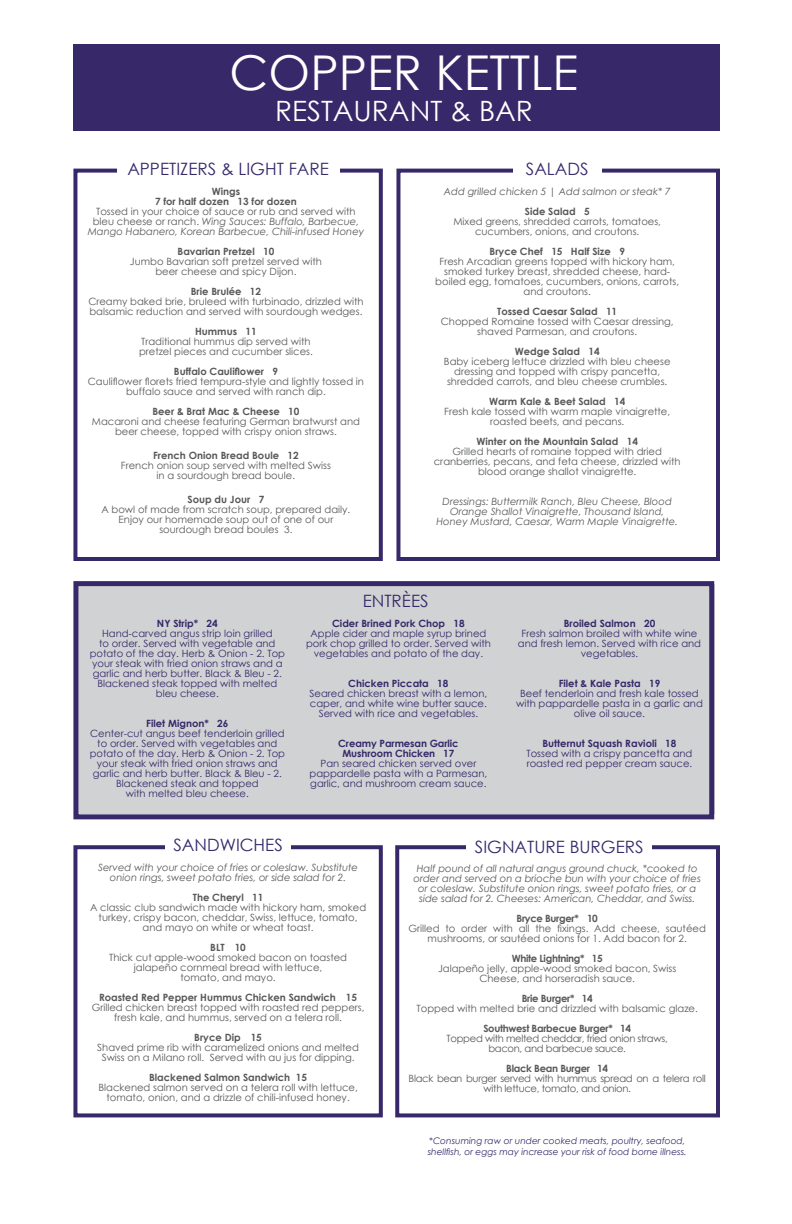
<style>
.page{position:relative;width:792px;height:1224px;background:#fff}
.page>*{position:absolute;margin:0;border:0;box-sizing:border-box;transform-origin:0 0}
.t1{font:48px "Century Gothic";color:#fff}
.t2{font:28px "Century Gothic";color:#fff}
.t3{font:17px "Century Gothic";color:#362869}
.t4{font:10px/10px "Century Gothic";color:#57585a;text-align:center}
.t5{font:10px/10px "Century Gothic";color:#362869;text-align:center}
.t6{font:italic 10px/10px "Century Gothic";color:#57585a;text-align:center}
.t7{font:700 10px/10px "Century Gothic";color:#57585a;text-align:center}
.t8{font:700 10px/10px "Century Gothic";color:#362869;text-align:center}
.t9{font:10px/10px "Century Gothic";letter-spacing:-.03em;color:#57585a;text-align:center}
.t10{font:700 10px "Century Gothic";letter-spacing:-.03em;color:#57585a}
.t11{font:italic 9px/11px "Century Gothic";color:#362869}
.s1{font-style:normal}
.s2{font-weight:700}
</style>
<div class="page">
<div style="left:73px;top:44px;width:647px;height:86px;background:#362869"></div>
<div style="left:73px;top:169px;width:310px;height:392px;border:4px solid #362869"></div>
<div style="left:117px;top:162px;width:223px;height:19px;background:#fff"></div>
<div style="left:396px;top:169px;width:324px;height:392px;border:4px solid #362869"></div>
<div style="left:513px;top:162px;width:88px;height:19px;background:#fff"></div>
<div style="left:73px;top:845px;width:310px;height:272px;border:4px solid #362869"></div>
<div style="left:166px;top:838px;width:125px;height:16px;background:#fff"></div>
<div style="left:395px;top:845px;width:325px;height:272px;border:4px solid #362869"></div>
<div style="left:467px;top:840px;width:185px;height:19px;background:#fff"></div>
<div style="left:77px;top:584px;width:637px;height:230px;background:#d1d2d4"></div>
<div style="left:73px;top:581px;width:641px;height:238px;border:5px solid #362869"></div>
<p class="t1" style="left:230px;top:39px;width:350px">COPPER KETTLE</p>
<p class="t2" style="left:275px;top:92px;width:259px">RESTAURANT &amp; BAR</p>
<p class="t3" style="left:127px;top:157px;width:203px">APPETIZERS &amp; LIGHT FARE</p>
<p class="t7" style="left:155px;top:186px;width:143px">Wings<br>7 for half dozen 13 for dozen</p>
<p class="t6" style="left:88px;top:206px;width:278px"><span class="s1">Tossed in your choice of sauce or rub and served with bleu cheese or ranch.</span> Wing Sauces: Buffalo, Barbecue,<br>Mango Habanero, Korean Barbecue, Chili-infused Honey</p>
<p class="t7" style="left:178px;top:246px;width:98px">Bavarian Pretzel 10</p>
<p class="t4" style="left:130px;top:256px;width:193px">Jumbo Bavarian soft pretzel served with beer cheese and spicy Dijon.</p>
<p class="t7" style="left:191px;top:286px;width:72px">Brie Brulée 12</p>
<p class="t4" style="left:88px;top:296px;width:277px;text-align:left">Creamy baked brie, bruleed with turbinado, drizzled with balsamic reduction and served with sourdough wedges.</p>
<p class="t7" style="left:195px;top:326px;width:63px">Hummus 11</p>
<p class="t4" style="left:139px;top:336px;width:175px;text-align:left">Traditional hummus dip served with pretzel pieces and cucumber slices.</p>
<p class="t7" style="left:174px;top:366px;width:105px">Buffalo Cauliflower 9</p>
<p class="t4" style="left:88px;top:376px;width:278px">Cauliflower florets fried tempura-style and lightly tossed in buffalo sauce and served with ranch dip.</p>
<p class="t7" style="left:152px;top:406px;width:149px">Beer &amp; Brat Mac &amp; Cheese 10</p>
<p class="t4" style="left:92px;top:416px;width:270px">Macaroni and cheese featuring German bratwurst and beer cheese, topped with crispy onion straws.</p>
<p class="t4" style="left:121px;top:450px;width:212px"><span class="s2">French Onion Bread Boule 12<br></span>French onion soup served with melted Swiss in a sourdough bread boule.</p>
<p class="t4" style="left:101px;top:494px;width:250px"><span class="s2">Soup du Jour 7<br></span>A bowl of made from scratch soup, prepared daily.<br>Enjoy our homemade soup out of one of our sourdough bread boules 3.</p>
<p class="t3" style="left:526px;top:157px;width:64px">SALADS</p>
<p class="t6" style="left:444px;top:186px;width:228px">Add grilled chicken 5 | Add salmon or steak* 7</p>
<p class="t7" style="left:525px;top:206px;width:66px">Side Salad 5</p>
<p class="t4" style="left:453px;top:216px;width:209px">Mixed greens, shredded carrots, tomatoes,</p>
<p class="t4" style="left:475px;top:226px;width:166px">cucumbers, onions, and croutons.</p>
<p class="t7" style="left:490px;top:246px;width:137px">Bryce Chef 15 Half Size 9</p>
<p class="t4" style="left:435px;top:256px;width:245px">Fresh Arcadian greens topped with hickory ham, smoked turkey breast, shredded cheese, hard&shy;boiled egg, tomatoes, cucumbers, onions, carrots, and croutons.</p>
<p class="t7" style="left:497px;top:306px;width:122px">Tossed Caesar Salad 11</p>
<p class="t4" style="left:441px;top:316px;width:234px">Chopped Romaine tossed with Caesar dressing, shaved Parmesan, and croutons.</p>
<p class="t7" style="left:515px;top:346px;width:86px">Wedge Salad 14</p>
<p class="t4" style="left:444px;top:356px;width:228px">Baby iceberg lettuce drizzled with bleu cheese dressing and topped with crispy pancetta, shredded carrots, and bleu cheese crumbles.</p>
<p class="t7" style="left:489px;top:396px;width:138px">Warm Kale &amp; Beet Salad 14</p>
<p class="t4" style="left:444px;top:406px;width:227px">Fresh kale tossed with warm maple vinaigrette, roasted beets, and pecans.</p>
<p class="t7" style="left:477px;top:436px;width:163px">Winter on the Mountain Salad 14</p>
<p class="t4" style="left:434px;top:446px;width:248px">Grilled hearts of romaine topped with dried cranberries, pecans, and feta cheese, drizzled with blood orange shallot vinaigrette.</p>
<p class="t6" style="left:436px;top:496px;width:243px">Dressings: Buttermilk Ranch, Bleu Cheese, Blood<br>Orange Shallot Vinaigrette, Thousand Island,<br>Honey Mustard, Caesar, Warm Maple Vinaigrette.</p>
<p class="t8" style="left:157px;top:618px;width:62px">NY Strip* 24</p>
<p class="t5" style="left:90px;top:628px;width:197px">Hand-carved angus strip loin grilled<br>to order. Served with vegetable and potato of the day. Herb &amp; Onion - 2. Top your steak with fried onion straws and a garlic and herb butter. Black &amp; Bleu - 2.<br>Blackened steak topped with melted bleu cheese.</p>
<p class="t8" style="left:146px;top:718px;width:84px">Filet Mignon* 26</p>
<p class="t5" style="left:90px;top:728px;width:197px">Center-cut angus beef tenderloin grilled to order. Served with vegetables and potato of the day. Herb &amp; Onion - 2. Top your steak with fried onion straws and garlic and herb butter. Black &amp; Bleu - 2.<br>Blackened steak and topped<br>with melted bleu cheese.</p>
<p class="t3" style="left:363px;top:589px;width:67px">ENTRÈES</p>
<p class="t8" style="left:332px;top:618px;width:134px">Cider Brined Pork Chop 18</p>
<p class="t5" style="left:306px;top:628px;width:186px">Apple cider and maple syrup brined pork chop grilled to order. Served with vegetables and potato of the day.</p>
<p class="t8" style="left:348px;top:678px;width:102px">Chicken Piccata 18</p>
<p class="t5" style="left:310px;top:688px;width:179px">Seared chicken breast with a lemon, caper, and white wine butter sauce.<br>Served with rice and vegetables.</p>
<p class="t8" style="left:338px;top:738px;width:122px">Creamy Parmesan Garlic<br>Mushroom Chicken 17</p>
<p class="t5" style="left:310px;top:758px;width:179px">Pan seared chicken served over pappardelle pasta with a Parmesan, garlic, and mushroom cream sauce.</p>
<p class="t8" style="left:564px;top:618px;width:93px">Broiled Salmon 20</p>
<p class="t5" style="left:518px;top:628px;width:185px">Fresh salmon broiled with white wine and fresh lemon. Served with rice and vegetables.</p>
<p class="t8" style="left:559px;top:678px;width:103px">Filet &amp; Kale Pasta 19</p>
<p class="t5" style="left:516px;top:688px;width:188px">Beef tenderloin and fresh kale tossed with pappardelle pasta in a garlic and olive oil sauce.</p>
<p class="t8" style="left:542px;top:738px;width:135px">Butternut Squash Ravioli 18</p>
<p class="t5" style="left:526px;top:748px;width:168px;text-align:left">Tossed with a crispy pancetta and roasted red pepper cream sauce.</p>
<p class="t3" style="left:173px;top:833px;width:111px">SANDWICHES</p>
<p class="t6" style="left:98px;top:863px;width:262px">Served with your choice of fries or coleslaw. Substitute onion rings, sweet potato fries, or side salad for 2.</p>
<p class="t7" style="left:193px;top:892px;width:72px">The Cheryl 11</p>
<p class="t4" style="left:90px;top:903px;width:278px">A classic club sandwich made with hickory ham, smoked turkey, crispy bacon, cheddar, Swiss, lettuce, tomato, and mayo on white or wheat toast.</p>
<p class="t7" style="left:210px;top:942px;width:37px">BLT 10</p>
<p class="t4" style="left:109px;top:953px;width:239px">Thick cut apple-wood smoked bacon on toasted jalapeño cornmeal bread with lettuce,<br>tomato, and mayo.</p>
<p class="t7" style="left:99px;top:992px;width:260px">Roasted Red Pepper Hummus Chicken Sandwich 15</p>
<p class="t4" style="left:92px;top:1003px;width:274px">Grilled chicken breast topped with roasted red peppers, fresh kale, and hummus, served on a telera roll.</p>
<p class="t7" style="left:194px;top:1032px;width:69px">Bryce Dip 15</p>
<p class="t4" style="left:97px;top:1043px;width:263px">Shaved prime rib with caramelized onions and melted<br>Swiss on a Milano roll. Served with au jus for dipping.</p>
<p class="t7" style="left:149px;top:1072px;width:159px">Blackened Salmon Sandwich 15</p>
<p class="t4" style="left:98px;top:1083px;width:261px">Blackened salmon served on a telera roll with lettuce, tomato, onion, and a drizzle of chili-infused honey.</p>
<p class="t3" style="left:475px;top:835px;width:170px">SIGNATURE BURGERS</p>
<p class="t6" style="left:414px;top:863px;width:289px">Half pound of all natural angus ground chuck, *cooked to order and served on a brioche bun with your choice of fries or coleslaw. Substitute onion rings, sweet potato fries, or a side salad for 2. Cheeses: American, Cheddar, and Swiss.</p>
<p class="t10" style="left:517px;top:911px;width:83px">Bryce Burger* 10</p>
<p class="t4" style="left:409px;top:923px;width:299px">Grilled to order with all the fixings. Add cheese, sautéed mushrooms, or sautéed onions for 1. Add bacon for 2.</p>
<p class="t10" style="left:512px;top:951px;width:93px">White Lightning* 15</p>
<p class="t4" style="left:438px;top:963px;width:240px">Jalapeño jelly, apple-wood smoked bacon, Swiss</p>
<p class="t4" style="left:479px;top:973px;width:157px">Cheese, and horseradish sauce.</p>
<p class="t10" style="left:522px;top:991px;width:72px">Brie Burger* 14</p>
<p class="t4" style="left:417px;top:1003px;width:283px">Topped with melted brie and drizzled with balsamic glaze.</p>
<p class="t10" style="left:483px;top:1021px;width:149px">Southwest Barbecue Burger* 14</p>
<p class="t9" style="left:447px;top:1033px;width:223px">Topped with melted cheddar, fried onion straws, bacon, and barbecue sauce.</p>
<p class="t10" style="left:506px;top:1061px;width:103px">Black Bean Burger 14</p>
<p class="t9" style="left:409px;top:1073px;width:299px">Black bean burger served with hummus spread on a telera roll with lettuce, tomato, and onion.</p>
<p class="t11" style="left:428px;top:1135px;width:261px">*Consuming raw or under cooked meats, poultry, seafood, shellfish, or eggs may increase your risk of food borne illness.</p>
</div>
